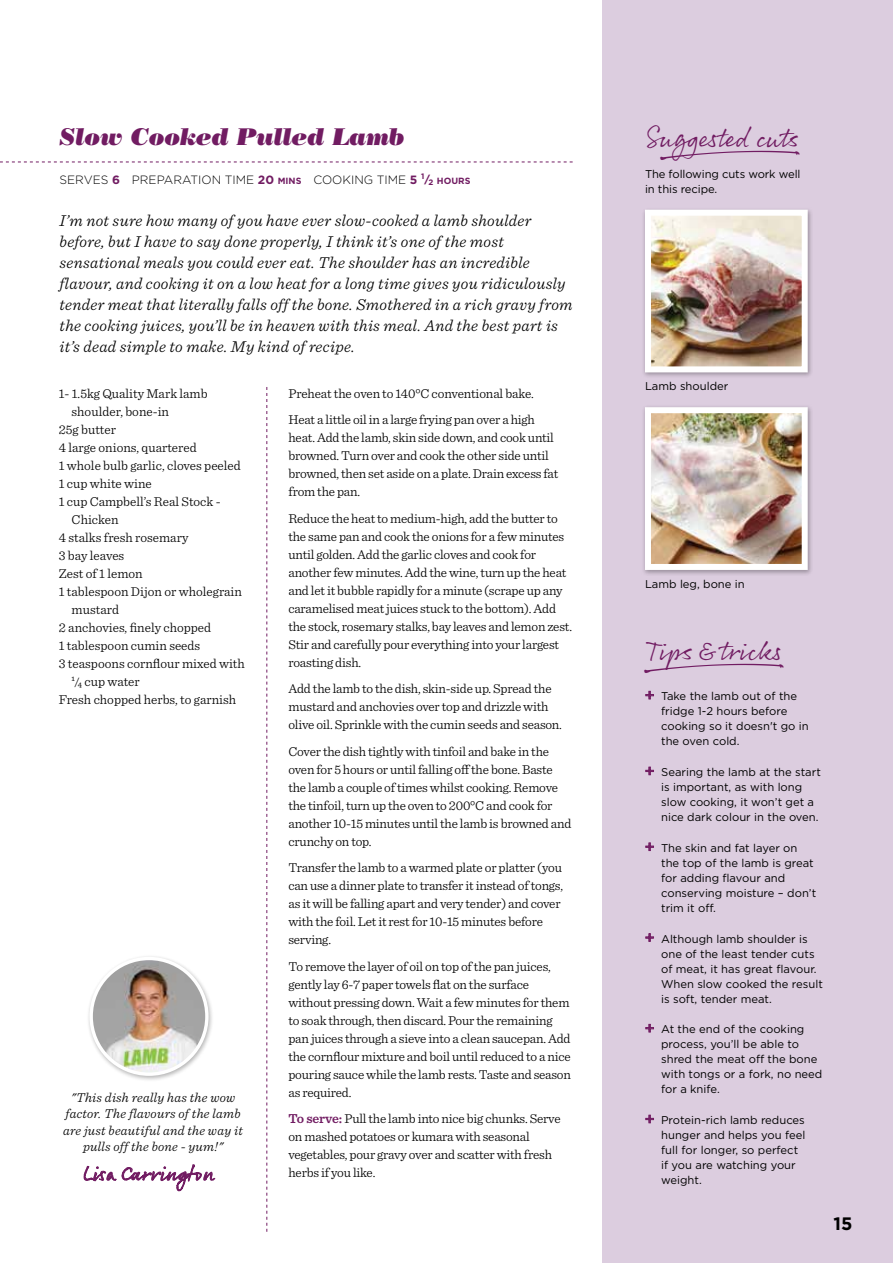
<style>
.page{position:relative;width:893px;height:1263px;background:#fff}
.page>*{position:absolute;margin:0;border:0;box-sizing:border-box;transform-origin:0 0}
.t1{font:27px "Rollerscript Smooth";color:#711c62}
.t2{font:italic 24px "Bodoni Std Poster";letter-spacing:-.01em;color:#711c62}
.t3{font:21px "Rollerscript Rough";color:#711c62}
.t4{font:700 18px "Gotham";color:#000}
.t5{font:italic 300 16.5px/21px "Sentinel";letter-spacing:.02em;color:#000}
.t6{font:300 13.5px/18px "Sentinel";letter-spacing:-.015em;color:#000}
.t7{font:italic 300 13.5px/16.5px "Sentinel";letter-spacing:.02em;color:#000;text-align:center}
.t8{font:300 12px "Gotham";color:#000}
.t9{font:11.25px/15px "Gotham";color:#000}
.s1{font-weight:700;color:#711c62}
.s2{font-weight:700;font-size:9px;color:#711c62}
.s3{font-weight:700;font-size:10.5px;color:#711c62}
.s4{font-weight:700;font-size:7.8px;color:#711c62}
.s5{font-weight:600;color:#711c62}
.s6{font-weight:400;font-size:10.5px}
.s7{font-weight:400;font-size:7.8px}
.s8{font-family:"Sentinel";font-weight:600;font-size:18px;color:#711c62}
</style>
<div class="page">
<div style="left:86px;top:954px;width:128px;height:128px;background:#000;opacity:.3"></div>
<img style="left:91px;top:958px;width:116px;height:116px;border-radius:58px">
<div style="left:90px;top:957px;width:119px;height:119px;border:3px solid #fff;border-radius:50%"></div>
<svg style="left:266px;top:387px;width:1px;height:845px"></svg>
<div style="left:602px;top:0;width:291px;height:1263px;background:#dccddf"></div>
<svg style="left:645px;top:690px;width:9px;height:10px"></svg>
<svg style="left:645px;top:766px;width:9px;height:10px"></svg>
<svg style="left:645px;top:842px;width:9px;height:9px"></svg>
<svg style="left:645px;top:933px;width:9px;height:9px"></svg>
<svg style="left:645px;top:1023px;width:9px;height:10px"></svg>
<svg style="left:645px;top:1114px;width:9px;height:10px"></svg>
<svg style="left:0;top:162px;width:573px;height:1px"></svg>
<div style="left:641px;top:404px;width:172px;height:172px;background:#000;opacity:.3"></div>
<img style="left:652px;top:414px;width:149px;height:149px">
<div style="left:645px;top:407px;width:163px;height:163px;border:6px solid #fff"></div>
<div style="left:641px;top:207px;width:172px;height:172px;background:#000;opacity:.3"></div>
<img style="left:652px;top:217px;width:149px;height:148px">
<div style="left:645px;top:210px;width:163px;height:162px;border:6px solid #fff"></div>
<svg style="left:83px;top:1164px;width:132px;height:27px"></svg>
<h2 class="t2" style="left:60px;top:122px;width:347px">Slow Cooked Pulled Lamb</h2>
<p class="t8" style="left:60px;top:172px;width:412px">SERVES <span class="s1">6</span> PREPARATION TIME <span class="s1">20</span> <span class="s2">MINS</span> COOKING TIME <span class="s1">5</span> <sup>1</sup><span class="s3">/</span><span class="s4">2</span> <span class="s2">HOURS</span></p>
<p class="t5" style="left:60px;top:209px;width:515px">I’m not sure how many of you have ever slow-cooked a lamb shoulder before, but I have to say done properly, I think it’s one of the most sensational meals you could ever eat. The shoulder has an incredible flavour, and cooking it on a low heat for a long time gives you ridiculously tender meat that literally falls off the bone. Smothered in a rich gravy from the cooking juices, you’ll be in heaven with this meal. And the best part is it’s dead simple to make. My kind of recipe.</p>
<p class="t6" style="left:288px;top:379px;width:248px;line-height:26.5px">Preheat the oven to 140°C conventional bake.<br>Heat a little oil in a large frying pan over a high</p>
<p class="t6" style="left:288px;top:428px;width:271px">heat. Add the lamb, skin side down, and cook until browned. Turn over and cook the other side until browned, then set aside on a plate. Drain excess fat from the pan.</p>
<p class="t6" style="left:288px;top:508px;width:285px">Reduce the heat to medium-high, add the butter to the same pan and cook the onions for a few minutes until golden. Add the garlic cloves and cook for another few minutes. Add the wine, turn up the heat and let it bubble rapidly for a minute (scrape up any caramelised meat juices stuck to the bottom). Add the stock, rosemary stalks, bay leaves and lemon zest.<br>Stir and carefully pour everything into your largest roasting dish.</p>
<p class="t6" style="left:288px;top:679px;width:275px">Add the lamb to the dish, skin-side up. Spread the mustard and anchovies over top and drizzle with olive oil. Sprinkle with the cumin seeds and season.</p>
<p class="t6" style="left:288px;top:741px;width:285px">Cover the dish tightly with tinfoil and bake in the oven for 5 hours or until falling off the bone. Baste the lamb a couple of times whilst cooking. Remove the tinfoil, turn up the oven to 200°C and cook for another 10-15 minutes until the lamb is browned and crunchy on top.</p>
<p class="t6" style="left:288px;top:858px;width:276px">Transfer the lamb to a warmed plate or platter (you can use a dinner plate to transfer it instead of tongs, as it will be falling apart and very tender) and cover with the foil. Let it rest for 10-15 minutes before serving.</p>
<p class="t6" style="left:288px;top:956px;width:284px">To remove the layer of oil on top of the pan juices, gently lay 6-7 paper towels flat on the surface without pressing down. Wait a few minutes for them to soak through, then discard. Pour the remaining pan juices through a sieve into a clean saucepan. Add the cornflour mixture and boil until reduced to a nice pouring sauce while the lamb rests. Taste and season as required.</p>
<p class="t6" style="left:288px;top:1109px;width:274px"><span class="s5">To serve:</span> Pull the lamb into nice big chunks. Serve on mashed potatoes or kumara with seasonal vegetables, pour gravy over and scatter with fresh herbs if you like.</p>
<p class="t6" style="left:59px;top:383px;width:150px">1- 1.5kg Quality Mark lamb</p>
<p class="t6" style="left:72px;top:401px;width:99px">shoulder, bone-in</p>
<p class="t6" style="left:59px;top:419px;width:59px">25g butter</p>
<p class="t6" style="left:59px;top:437px;width:139px">4 large onions, quartered</p>
<p class="t6" style="left:59px;top:455px;width:184px">1 whole bulb garlic, cloves peeled</p>
<p class="t6" style="left:59px;top:473px;width:95px">1 cup white wine</p>
<p class="t6" style="left:59px;top:491px;width:163px">1 cup Campbell’s Real Stock -</p>
<p class="t6" style="left:72px;top:509px;width:49px">Chicken</p>
<p class="t6" style="left:59px;top:527px;width:131px">4 stalks fresh rosemary</p>
<p class="t6" style="left:59px;top:545px;width:67px">3 bay leaves</p>
<p class="t6" style="left:59px;top:563px;width:85px">Zest of 1 lemon</p>
<p class="t6" style="left:59px;top:581px;width:185px">1 tablespoon Dijon or wholegrain</p>
<p class="t6" style="left:72px;top:599px;width:49px">mustard</p>
<p class="t6" style="left:59px;top:617px;width:154px">2 anchovies, finely chopped</p>
<p class="t6" style="left:59px;top:635px;width:143px">1 tablespoon cumin seeds</p>
<p class="t6" style="left:59px;top:653px;width:188px">3 teaspoons cornflour mixed with</p>
<p class="t6" style="left:72px;top:671px;width:70px"><sup>1</sup><span class="s6">/</span><span class="s7">4</span> cup water</p>
<p class="t6" style="left:59px;top:689px;width:179px">Fresh chopped herbs, to garnish</p>
<p class="t7" style="left:63px;top:1088px;width:182px">"This dish really has the wow factor. The flavours of the lamb are just beautiful and the way it pulls off the bone - yum!"</p>
<h3 class="t3" style="left:83px;top:1160px;width:133px">Lisa Carrington</h3>
<h1 class="t1" style="left:645px;top:121px;width:155px">Suggested cuts</h1>
<p class="t9" style="left:645px;top:166px;width:157px">The following cuts work well in this recipe.</p>
<p class="t9" style="left:645px;top:378px;width:85px">Lamb shoulder</p>
<p class="t9" style="left:645px;top:576px;width:101px">Lamb leg, bone in</p>
<h1 class="t1" style="left:645px;top:634px;width:138px">Tips &amp; tricks</h1>
<p class="t9" style="left:661px;top:688px;width:149px;text-indent:-16px"><span class="s8">+</span> Take the lamb out of the fridge 1-2 hours before cooking so it doesn't go in the oven cold.</p>
<p class="t9" style="left:661px;top:764px;width:161px;text-indent:-16px"><span class="s8">+</span> Searing the lamb at the start is important, as with long slow cooking, it won’t get a nice dark colour in the oven.</p>
<p class="t9" style="left:661px;top:840px;width:157px;text-indent:-16px"><span class="s8">+</span> The skin and fat layer on the top of the lamb is great for adding flavour and conserving moisture – don’t trim it off.</p>
<p class="t9" style="left:661px;top:931px;width:163px;text-indent:-16px"><span class="s8">+</span> Although lamb shoulder is one of the least tender cuts of meat, it has great flavour.<br>When slow cooked the result is soft, tender meat.</p>
<p class="t9" style="left:661px;top:1021px;width:163px;text-indent:-16px"><span class="s8">+</span> At the end of the cooking process, you’ll be able to shred the meat off the bone with tongs or a fork, no need for a knife.</p>
<p class="t9" style="left:661px;top:1112px;width:146px;text-indent:-16px"><span class="s8">+</span> Protein-rich lamb reduces hunger and helps you feel full for longer, so perfect if you are watching your weight.</p>
<h3 class="t4" style="left:833px;top:1212px;width:20px">15</h3>
</div>
